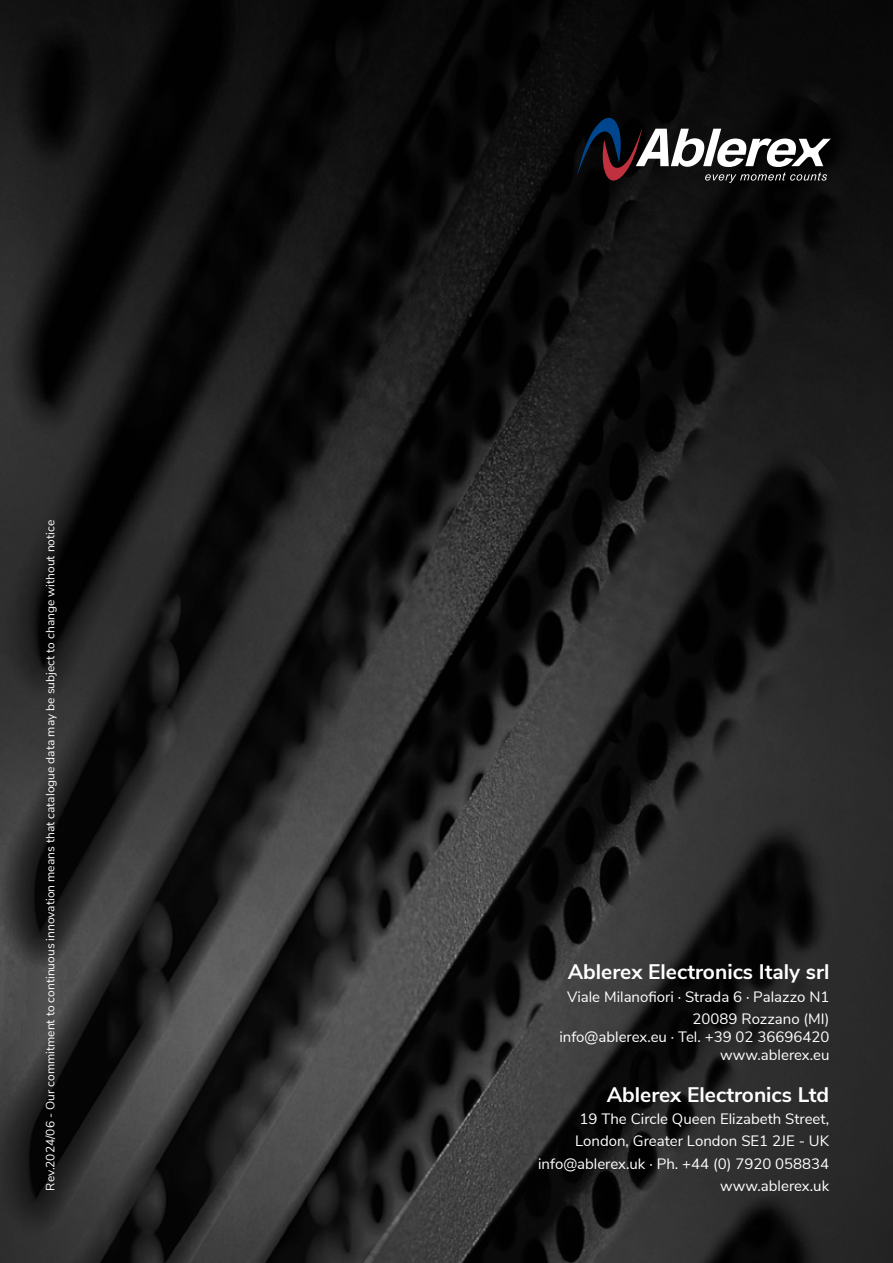
<style>
.page{position:relative;width:893px;height:1263px;background:#fff}
.page>*{position:absolute;margin:0;border:0;box-sizing:border-box;transform-origin:0 0}
.t1{font:700 21px "Nunito Sans";color:#fff}
.t2{font:15px/22.2px "Nunito Sans";color:#fff;text-align:right}
.t3{font:12px "Nunito Sans";color:#fff}
</style>
<div class="page">
<img style="left:0;top:0;width:893px;height:1263px">
<svg style="left:577px;top:102px;width:254px;height:88px"></svg>
<p class="t3" style="left:42px;top:1191px;width:672px;rotate:-90deg">Rev.2024/06 - Our commitment to continuous innovation means that catalogue data may be subject to change without notice</p>
<h1 class="t1" style="left:568px;top:957px;width:263px">Ablerex Electronics Italy srl</h1>
<p class="t2" style="left:567px;top:984px;width:264px">Viale Milanofiori · Strada 6 · Palazzo N1<br>20089 Rozzano (MI)</p>
<p class="t2" style="left:559px;top:1027px;width:271px;line-height:18px">info@ablerex.eu · Tel. +39 02 36696420 www.ablerex.eu</p>
<h1 class="t1" style="left:607px;top:1079px;width:224px">Ablerex Electronics Ltd</h1>
<p class="t2" style="left:538px;top:1107px;width:293px">19 The Circle Queen Elizabeth Street,<br>London, Greater London SE1 2JE - UK info@ablerex.uk · Ph. +44 (0) 7920 058834 www.ablerex.uk</p>
</div>
